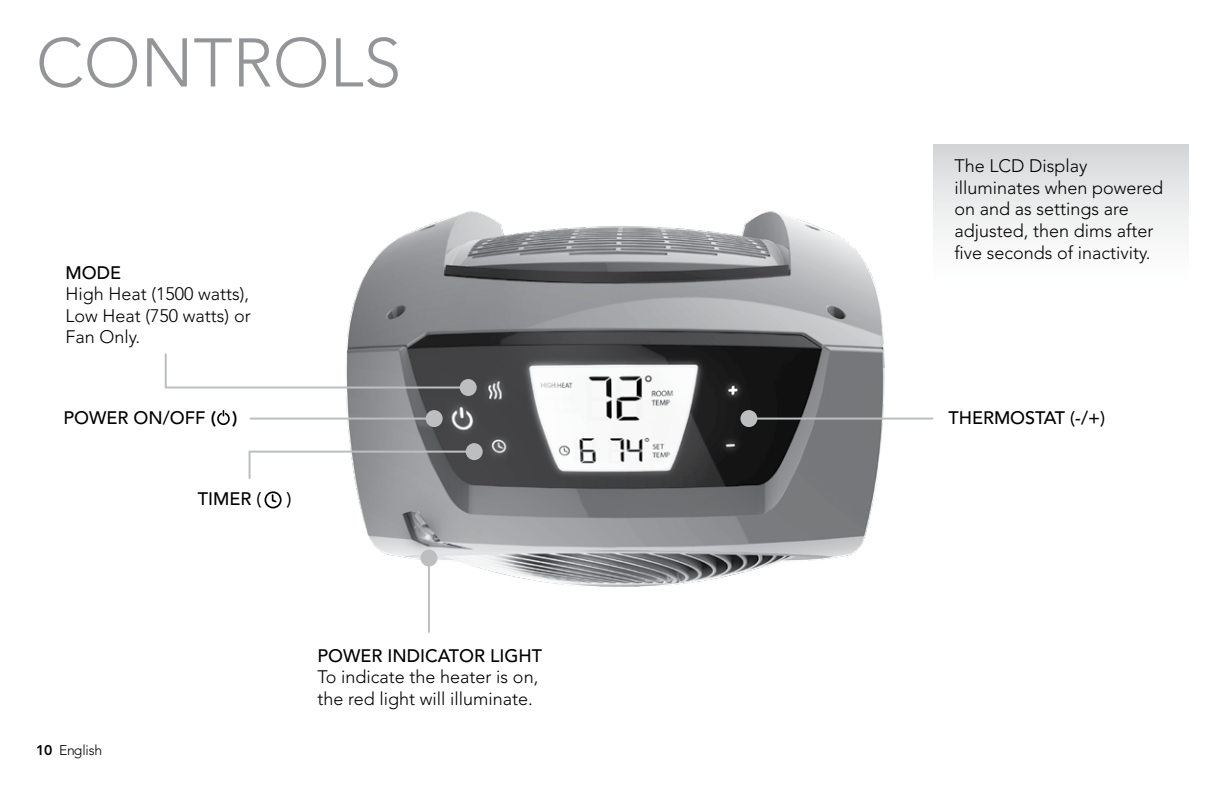
<style>
.page{position:relative;width:1224px;height:792px;background:#fff}
.page>*{position:absolute;margin:0;border:0;box-sizing:border-box;transform-origin:0 0}
.t1{font:300 68px "Avenir";color:#939598}
.t2{font:300 18px/21.6px "Avenir";color:#000}
.t3{font:500 18px "Avenir";color:#000}
.t4{font:300 14px "Avenir";letter-spacing:-.02em;color:#000}
.s1{font-weight:800}
</style>
<div class="page">
<div style="left:217px;top:412px;width:13px;height:13px;border:2px solid #000;border-radius:50%"></div>
<svg style="left:222px;top:411px;width:3px;height:5px"></svg>
<img style="left:296px;top:211px;width:632px;height:376px">
<div style="left:426px;top:410px;width:17px;height:17px;background:#bcbec0;border-radius:50%"></div>
<hr style="left:251px;top:418px;width:175px;height:2px;background:#bcbec0">
<div style="left:740px;top:410px;width:17px;height:17px;background:#bcbec0;border-radius:50%"></div>
<hr style="left:757px;top:418px;width:176px;height:2px;background:#bcbec0">
<div style="left:420px;top:550px;width:17px;height:17px;background:#bcbec0;border-radius:50%"></div>
<hr style="left:428px;top:566px;width:2px;height:66px;background:#bcbec0">
<div style="left:460px;top:379px;width:17px;height:17px;background:#bcbec0;border-radius:50%"></div>
<svg style="left:164px;top:352px;width:298px;height:38px"></svg>
<div style="left:934px;top:144px;width:254px;height:147px;background:linear-gradient(to bottom,#d7d8da,#fff)"></div>
<div style="left:265px;top:491px;width:17px;height:17px;border:2px solid #000;border-radius:50%"></div>
<svg style="left:271px;top:493px;width:7px;height:10px"></svg>
<div style="left:466px;top:443px;width:17px;height:17px;background:#bcbec0;border-radius:50%"></div>
<svg style="left:248px;top:450px;width:220px;height:30px"></svg>
<h1 class="t1" style="left:36px;top:23px;width:367px">CONTROLS</h1>
<p class="t3" style="left:65px;top:262px;width:57px">MODE</p>
<p class="t2" style="left:65px;top:283px;width:187px;text-align:justify">High Heat (1500 watts), Low Heat (750 watts) or Fan Only.</p>
<p class="t3" style="left:63px;top:407px;width:175px">POWER ON/OFF <span class="s1">( )</span></p>
<p class="t4" style="left:36px;top:742px;width:68px"><span class="s1">10</span> English</p>
<p class="t3" style="left:198px;top:489px;width:65px">TIMER (</p>
<p class="t3" style="left:286px;top:489px;width:7px">)</p>
<p class="t3" style="left:318px;top:645px;width:226px">POWER INDICATOR LIGHT</p>
<p class="t2" style="left:318px;top:666px;width:222px">To indicate the heater is on, the red light will illuminate.</p>
<p class="t2" style="left:954px;top:155px;width:210px">The LCD Display illuminates when powered on and as settings are adjusted, then dims after five seconds of inactivity.</p>
<p class="t3" style="left:948px;top:407px;width:158px">THERMOSTAT (-/+)</p>
</div>
